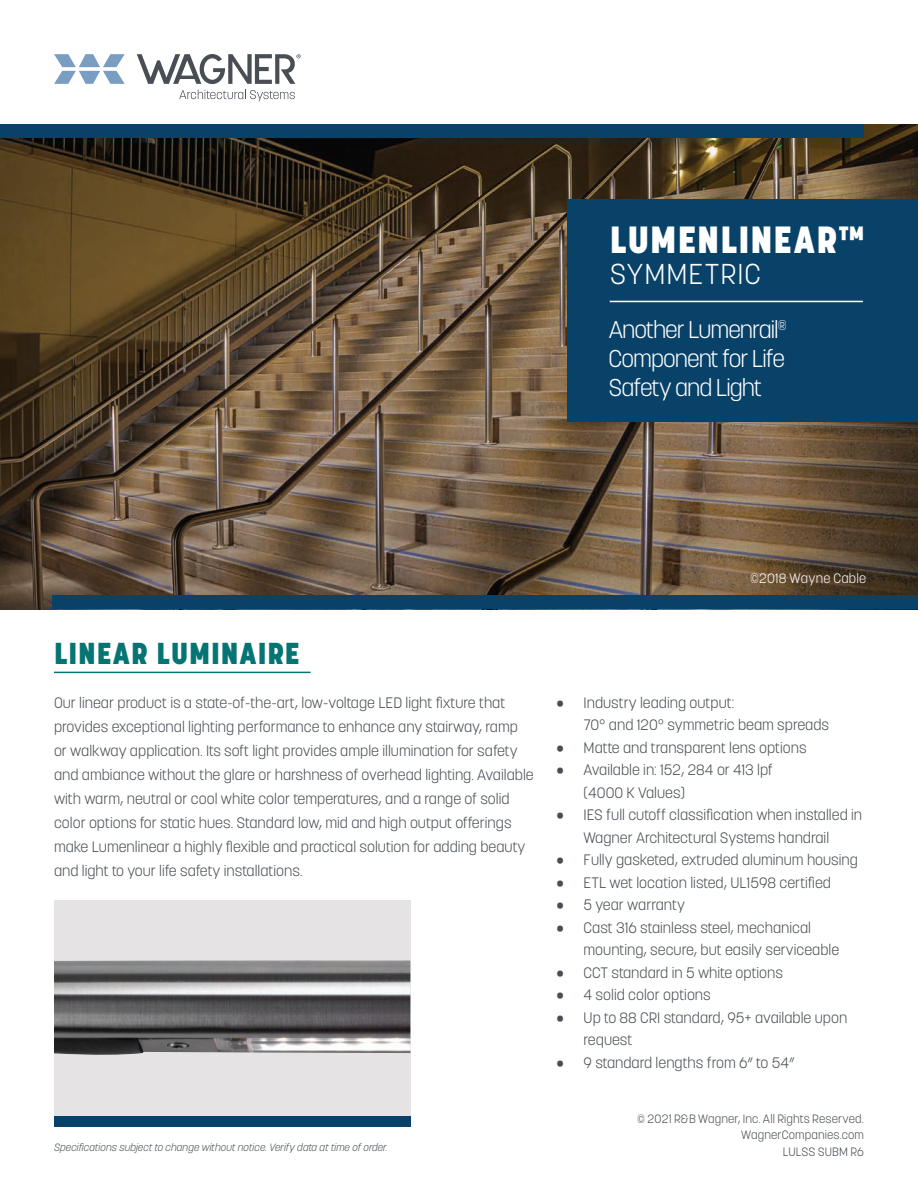
<style>
.page{position:relative;width:918px;height:1188px;background:#fff}
.page>*{position:absolute;margin:0;border:0;box-sizing:border-box;transform-origin:0 0}
.t1{font:800 37.5px "Korolev";letter-spacing:.03em;color:#fff}
.t2{font:800 30px "Korolev";letter-spacing:.035em;color:#057472}
.t3{font:300 28.5px "Korolev";letter-spacing:.035em;color:#fff}
.t4{font:300 24px/28.8px "Korolev";letter-spacing:-.04em;color:#fff;text-align:justify}
.t5{font:300 15px/24px "Korolev";color:#484e54}
.t6{font:300 13.5px "Korolev";letter-spacing:.015em;color:#fff}
.t7{font:300 12px/16.4px "Korolev";letter-spacing:.01em;color:#484e54;text-align:right}
.t8{font:italic 300 10.5px "Korolev";color:#484e54}
</style>
<div class="page">
<img style="left:0;top:124px;width:918px;height:485px">
<svg style="left:137px;top:54px;width:164px;height:30px"></svg>
<svg style="left:54px;top:54px;width:71px;height:30px"></svg>
<svg style="left:179px;top:90px;width:116px;height:11px"></svg>
<hr style="left:54px;top:672px;width:257px;height:1px;background:#057472">
<div style="left:54px;top:1115px;width:356px;height:11px;background:#094269"></div>
<div style="left:0;top:124px;width:864px;height:14px;background:#094269"></div>
<div style="left:53px;top:596px;width:865px;height:13px;background:#094269"></div>
<div style="left:54px;top:900px;width:356px;height:215px;background:#e5e3e4"></div>
<img style="left:54px;top:960px;width:356px;height:95px">
<div style="left:567px;top:199px;width:351px;height:222px;background:#094269"></div>
<hr style="left:610px;top:301px;width:253px;height:1px;background:#fff">
<h1 class="t1" style="left:610px;top:216px;width:257px">LUMENLINEAR™</h1>
<h3 class="t3" style="left:610px;top:256px;width:153px">SYMMETRIC</h3>
<h3 class="t4" style="left:609px;top:316px;width:180px">Another Lumenrail<sup>® </sup>Component for Life Safety and Light</h3>
<h2 class="t2" style="left:54px;top:635px;width:247px">LINEAR LUMINAIRE</h2>
<p class="t6" style="left:750px;top:569px;width:118px">©2018 Wayne Cable</p>
<p class="t5" style="left:54px;top:690px;width:481px">Our linear product is a state-of-the-art, low-voltage LED light fixture that provides exceptional lighting performance to enhance any stairway, ramp or walkway application. Its soft light provides ample illumination for safety and ambiance without the glare or harshness of overhead lighting. Available with warm, neutral or cool white color temperatures, and a range of solid color options for static hues. Standard low, mid and high output offerings make Lumenlinear a highly flexible and practical solution for adding beauty and light to your life safety installations.</p>
<p class="t5" style="left:584px;top:691px;width:247px;line-height:22.5px;text-indent:-27px">• Industry leading output:<br>70° and 120° symmetric beam spreads</p>
<p class="t5" style="left:557px;top:735px;width:252px">• Matte and transparent lens options</p>
<p class="t5" style="left:584px;top:759px;width:191px;line-height:22.5px;text-indent:-27px">• Available in: 152, 284 or 413 lpf (4000 K Values)</p>
<p class="t5" style="left:557px;top:804px;width:307px;line-height:22.5px;text-align:center">• IES full cutoff classification when installed in<br>Wagner Architectural Systems handrail</p>
<p class="t5" style="left:557px;top:848px;width:303px">• Fully gasketed, extruded aluminum housing</p>
<p class="t5" style="left:557px;top:870px;width:276px">• ETL wet location listed, UL1598 certified</p>
<p class="t5" style="left:557px;top:893px;width:130px">• 5 year warranty</p>
<p class="t5" style="left:584px;top:916px;width:257px;line-height:22.5px;text-indent:-27px">• Cast 316 stainless steel, mechanical mounting, secure, but easily serviceable</p>
<p class="t5" style="left:557px;top:960px;width:228px">• CCT standard in 5 white options</p>
<p class="t5" style="left:557px;top:983px;width:156px">• 4 solid color options</p>
<p class="t5" style="left:584px;top:1006px;width:265px;line-height:22.5px;text-indent:-27px">• Up to 88 CRI standard, 95+ available upon request</p>
<p class="t5" style="left:557px;top:1050px;width:240px">• 9 standard lengths from 6” to 54”</p>
<p class="t8" style="left:54px;top:1140px;width:335px">Specifications subject to change without notice. Verify data at time of order.</p>
<p class="t7" style="left:637px;top:1110px;width:228px">© 2021 R&amp;B Wagner, Inc. All Rights Reserved.<br>WagnerCompanies.com<br>LULSS SUBM R6</p>
</div>
